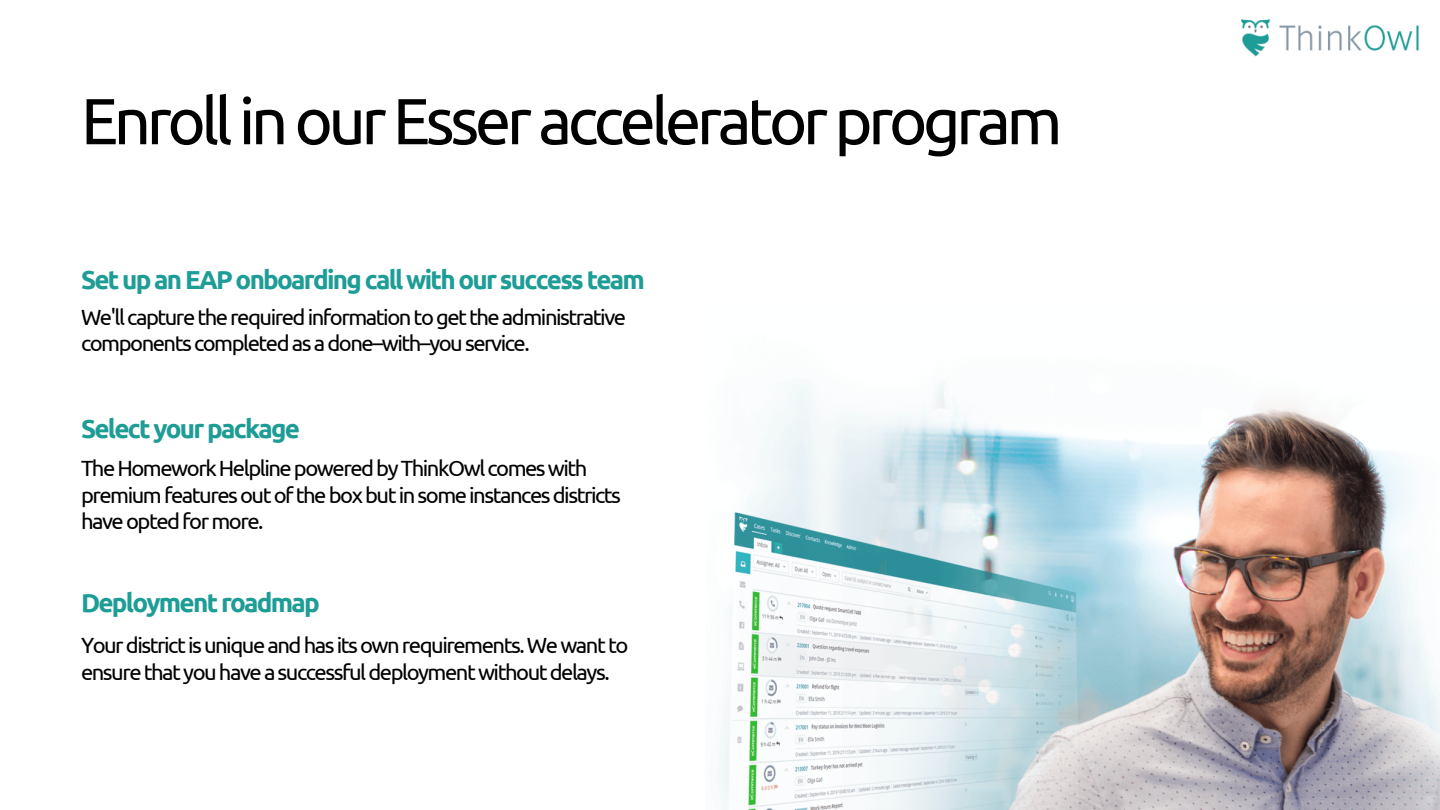
<style>
.page{position:relative;width:1440px;height:810px;background:#fff}
.page>*{position:absolute;margin:0;border:0;box-sizing:border-box;transform-origin:0 0}
.t1{font:65px "Ubuntu";letter-spacing:-.065em;color:#000}
.t2{font:700 26px "Ubuntu";letter-spacing:-.065em;color:#1e9c96}
.t3{font:22px/26.2px "Ubuntu";letter-spacing:-.065em;color:#000}
</style>
<div class="page">
<img style="left:1241px;top:19px;width:178px;height:37px">
<img style="left:718px;top:382px;width:722px;height:428px">
<p class="t1" style="left:81px;top:84px;width:983px">Enroll in our Esser accelerator program</p>
<p class="t2" style="left:81px;top:265px;width:566px">Set up an EAP onboarding call with our success team</p>
<p class="t3" style="left:81px;top:304px;width:547px">We'll capture the required information to get the administrative components completed as a done–with–you service.</p>
<p class="t2" style="left:81px;top:414px;width:221px">Select your package</p>
<p class="t3" style="left:81px;top:455px;width:542px">The Homework Helpline powered by ThinkOwl comes with premium features out of the box but in some instances districts have opted for more.</p>
<p class="t2" style="left:81px;top:588px;width:241px">Deployment roadmap</p>
<p class="t3" style="left:81px;top:632px;width:549px">Your district is unique and has its own requirements. We want to ensure that you have a successful deployment without delays.</p>
</div>
